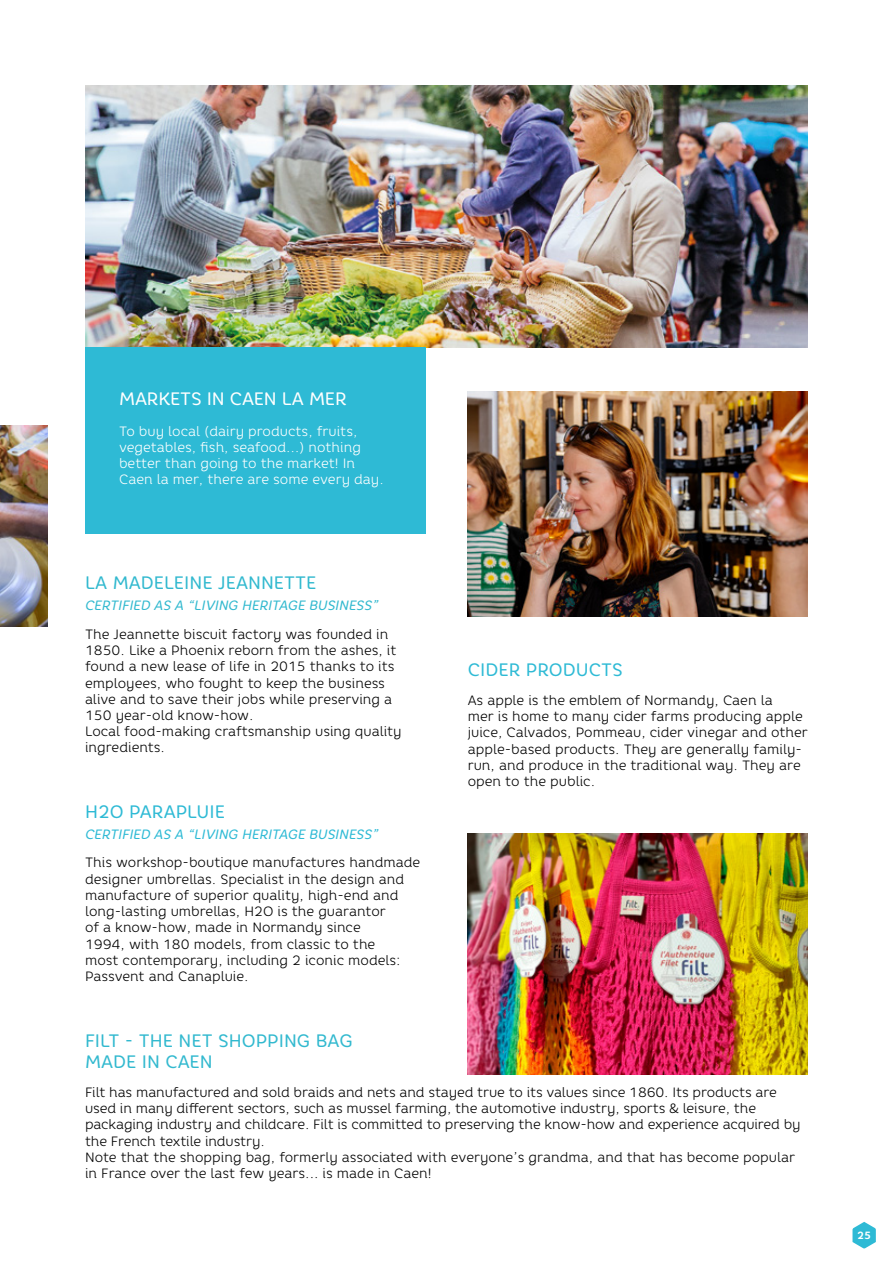
<style>
.page{position:relative;width:893px;height:1263px;background:#fff}
.page>*{position:absolute;margin:0;border:0;box-sizing:border-box;transform-origin:0 0}
.t1{font:18px/21px "Core Rhino 45";color:#32b9cf}
.t2{font:18px "Core Rhino 45";color:#2ebad5}
.t3{font:18px "Core Rhino 45";letter-spacing:-.01em;color:#fff}
.t4{font:300 13.5px/16.2px "Core Rhino 35";letter-spacing:-.005em;color:#000}
.t5{font:300 13.5px/16.2px "Core Rhino 35";color:#fff}
.t6{font:italic 13.5px "Core Rhino 45";letter-spacing:-.01em;color:#2ebad5}
.t7{font:italic 13.5px "Core Rhino 45";letter-spacing:-.01em;color:#32b9cf}
.t8{font:700 10.5px "Core Rhino 65";color:#fff}
</style>
<div class="page">
<img style="left:468px;top:833px;width:340px;height:241px">
<img style="left:85px;top:85px;width:723px;height:263px">
<div style="left:85px;top:348px;width:340px;height:186px;background:#2ebad5"></div>
<img style="left:468px;top:392px;width:340px;height:225px">
<img style="left:0;top:425px;width:48px;height:201px">
<svg style="left:852px;top:1222px;width:24px;height:26px"></svg>
<h1 class="t3" style="left:119px;top:387px;width:229px">MARKETS IN CAEN LA MER</h1>
<p class="t5" style="left:119px;top:423px;width:266px">To buy local (dairy products, fruits, vegetables, fish, seafood…) nothing better than going to the market! In Caen la mer, there are some every day.</p>
<h1 class="t1" style="left:85px;top:572px;width:233px">LA MADELEINE JEANNETTE</h1>
<p class="t7" style="left:85px;top:597px;width:295px">CERTIFIED AS A “LIVING HERITAGE BUSINESS”</p>
<p class="t4" style="left:85px;top:626px;width:318px">The Jeannette biscuit factory was founded in 1850. Like a Phoenix reborn from the ashes, it found a new lease of life in 2015 thanks to its employees, who fought to keep the business alive and to save their jobs while preserving a 150 year-old know-how.<br>Local food-making craftsmanship using quality ingredients.</p>
<h1 class="t2" style="left:85px;top:800px;width:142px">H2O PARAPLUIE</h1>
<p class="t6" style="left:85px;top:825px;width:295px">CERTIFIED AS A “LIVING HERITAGE BUSINESS”</p>
<p class="t4" style="left:85px;top:854px;width:337px">This workshop-boutique manufactures handmade designer umbrellas. Specialist in the design and manufacture of superior quality, high-end and long-lasting umbrellas, H2O is the guarantor<br>of a know-how, made in Normandy since<br>1994, with 180 models, from classic to the<br>most contemporary, including 2 iconic models:<br>Passvent and Canapluie.</p>
<h1 class="t2" style="left:468px;top:658px;width:157px">CIDER PRODUCTS</h1>
<p class="t4" style="left:468px;top:692px;width:342px">As apple is the emblem of Normandy, Caen la<br>mer is home to many cider farms producing apple juice, Calvados, Pommeau, cider vinegar and other apple-based products. They are generally family&shy;run, and produce in the traditional way. They are open to the public.</p>
<h1 class="t1" style="left:85px;top:1030px;width:269px">FILT - THE NET SHOPPING BAG<br>MADE IN CAEN</h1>
<p class="t4" style="left:85px;top:1084px;width:717px">Filt has manufactured and sold braids and nets and stayed true to its values since 1860. Its products are used in many different sectors, such as mussel farming, the automotive industry, sports &amp; leisure, the packaging industry and childcare. Filt is committed to preserving the know-how and experience acquired by the French textile industry.<br>Note that the shopping bag, formerly associated with everyone’s grandma, and that has become popular in France over the last few years... is made in Caen!</p>
<p class="t8" style="left:857px;top:1228px;width:16px">25</p>
</div>
